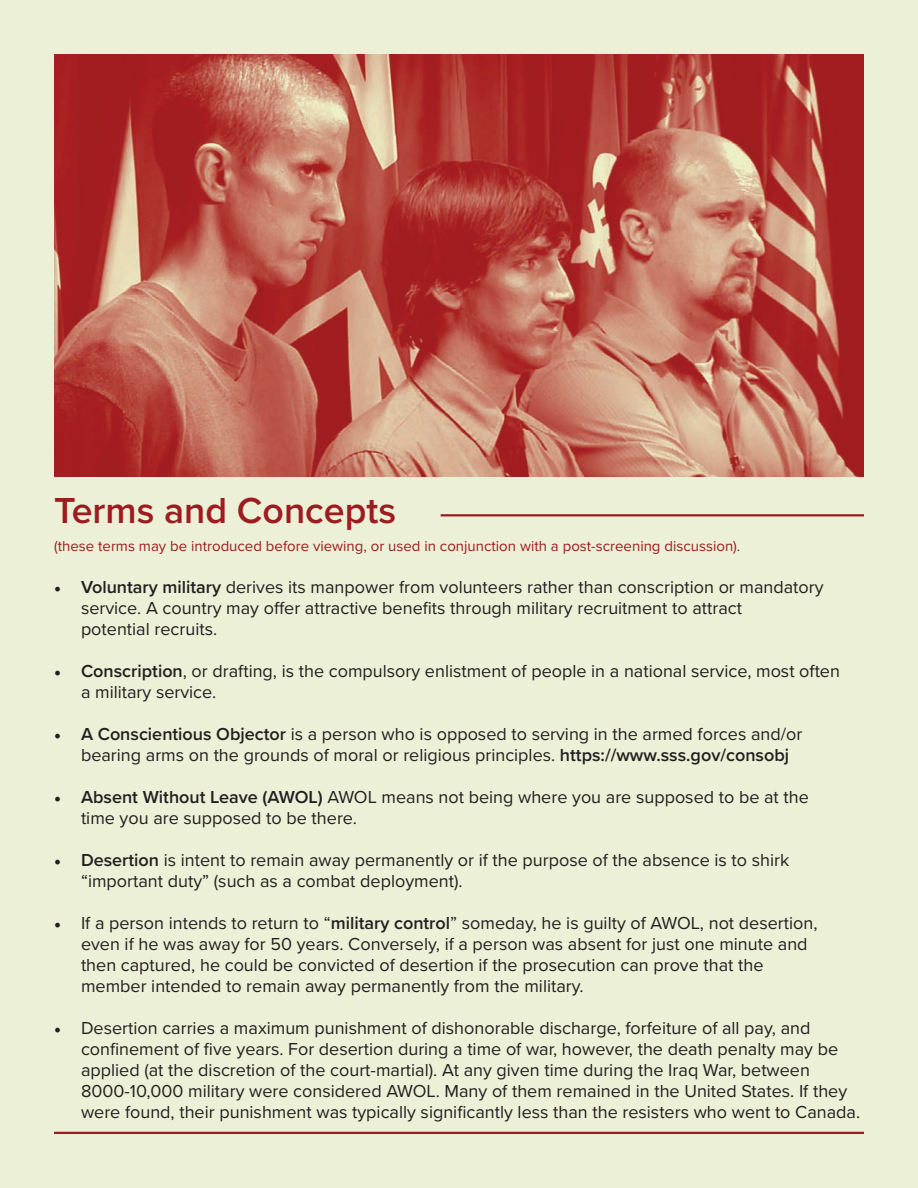
<style>
.page{position:relative;width:918px;height:1188px;background:#fff}
.page>*{position:absolute;margin:0;border:0;box-sizing:border-box;transform-origin:0 0}
.t1{font:600 37.5px "Proxima Nova";color:#9d1c21}
.t2{font:18px/21px "Proxima Nova";color:#231f20}
.t3{font:15px "Proxima Nova";color:#9d1c21}
.s1{font-family:"Minion Pro"}
.s2{font-weight:600}
</style>
<div class="page">
<div style="left:0;top:1px;width:918px;height:1187px;background:#ecf0d6"></div>
<hr style="left:54px;top:1132px;width:810px;height:2px;background:#9d1c21">
<img style="left:54px;top:54px;width:810px;height:423px">
<hr style="left:441px;top:514px;width:423px;height:2px;background:#9d1c21">
<h1 class="t1" style="left:54px;top:482px;width:344px">Terms and Concepts</h1>
<p class="t3" style="left:54px;top:535px;width:688px">(these terms may be introduced before viewing, or used in conjunction with a post-screening discussion).</p>
<p class="t2" style="left:81px;top:576px;width:744px;text-indent:-27px"><span class="s1">•</span> <span class="s2">Voluntary military</span> derives its manpower from volunteers rather than conscription or mandatory service. A country may offer attractive benefits through military recruitment to attract<br>potential recruits.</p>
<p class="t2" style="left:81px;top:660px;width:761px;text-indent:-27px"><span class="s1">•</span> <span class="s2">Conscription</span>, or drafting, is the compulsory enlistment of people in a national service, most often a military service.</p>
<p class="t2" style="left:81px;top:723px;width:723px;text-indent:-27px"><span class="s1">•</span> <span class="s2">A Conscientious Objector</span> is a person who is opposed to serving in the armed forces and/or bearing arms on the grounds of moral or religious principles. <span class="s2">https://www.sss.gov/consobj</span></p>
<p class="t2" style="left:81px;top:786px;width:729px;text-indent:-27px"><span class="s1">•</span> <span class="s2">Absent Without Leave (AWOL)</span> AWOL means not being where you are supposed to be at the time you are supposed to be there.</p>
<p class="t2" style="left:81px;top:849px;width:710px;text-indent:-27px"><span class="s1">•</span> <span class="s2">Desertion</span> is intent to remain away permanently or if the purpose of the absence is to shirk “important duty” (such as a combat deployment).</p>
<p class="t2" style="left:81px;top:912px;width:738px;text-indent:-27px"><span class="s1">•</span> If a person intends to return to “<span class="s2">military control</span>” someday, he is guilty of AWOL, not desertion, even if he was away for 50 years. Conversely, if a person was absent for just one minute and then captured, he could be convicted of desertion if the prosecution can prove that the member intended to remain away permanently from the military.</p>
<p class="t2" style="left:81px;top:1017px;width:781px;text-indent:-27px"><span class="s1">•</span> Desertion carries a maximum punishment of dishonorable discharge, forfeiture of all pay, and confinement of five years. For desertion during a time of war, however, the death penalty may be applied (at the discretion of the court-martial). At any given time during the Iraq War, between 8000-10,000 military were considered AWOL. Many of them remained in the United States. If they were found, their punishment was typically significantly less than the resisters who went to Canada.</p>
</div>
